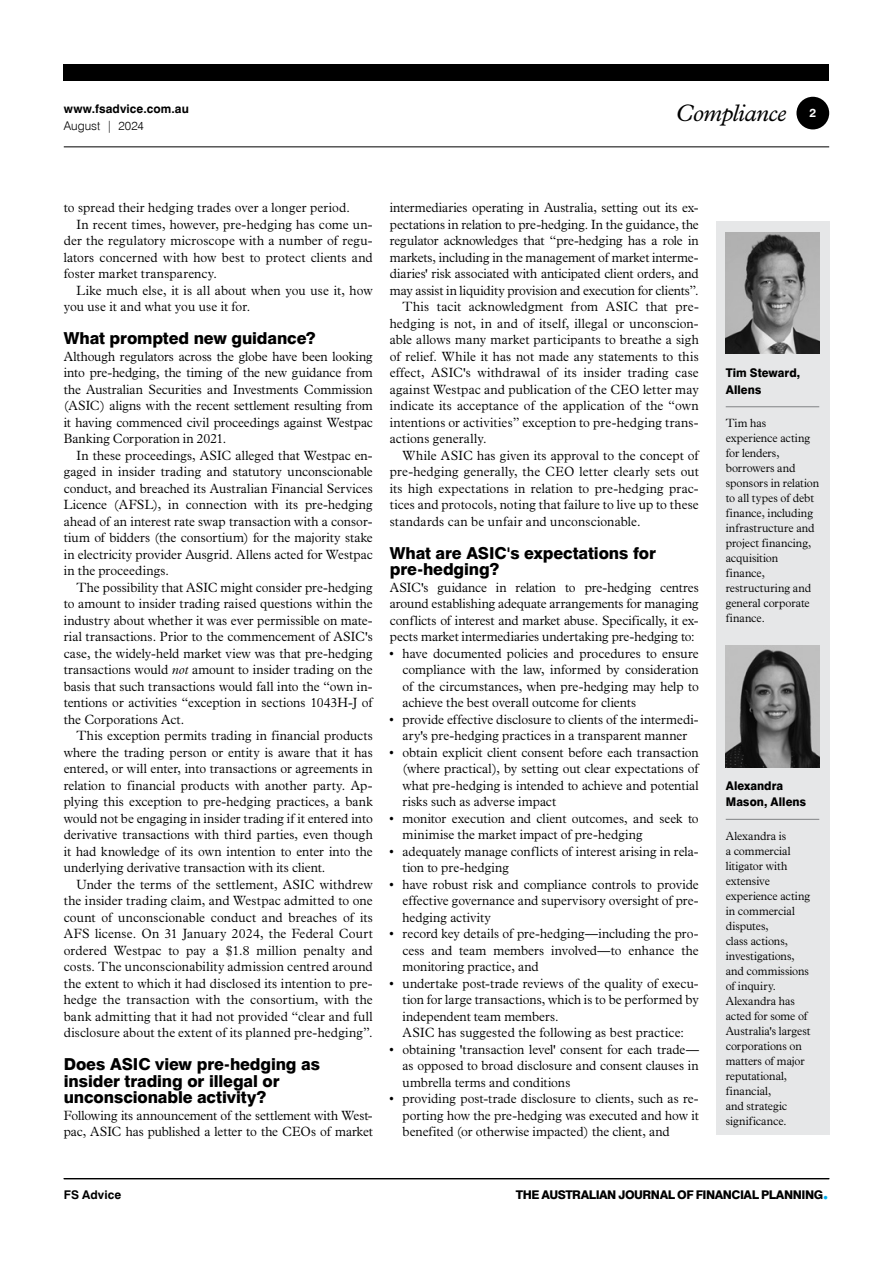
<style>
.page{position:relative;width:893px;height:1263px;background:#fff}
.page>*{position:absolute;margin:0;border:0;box-sizing:border-box;transform-origin:0 0}
.t1{font:italic 24px "Plantin MT Pro";letter-spacing:-.02em;color:#000}
.t2{font:800 16.5px/16.5px "Swiss 721 BT";letter-spacing:-.005em;color:#000}
.t3{font:300 13.5px/16.5px "Plantin MT Pro";letter-spacing:.005em;color:#000;text-align:justify;scale:.95 1}
.t4{font:300 12px/15px "Plantin MT Pro";letter-spacing:-.005em;color:#000;scale:.95 1}
.t5{font:800 12px "Swiss 721 BT";letter-spacing:-.025em;color:#000}
.t6{font:800 12px/16.5px "Swiss 721 BT";letter-spacing:.005em;color:#000;scale:.95 1}
.t7{font:700 12px "Swiss 721 BT";letter-spacing:.01em;color:#000}
.t8{font:300 12px "Swiss 721 BT";letter-spacing:.005em;color:#000}
.t9{font:700 12px "Swiss 721 BT";color:#fff}
.s1{font-style:italic}
.s2{font-weight:900;color:#00aeef}
</style>
<div class="page">
<hr style="left:64px;top:147px;width:765px;height:1px;background:#000">
<div style="left:796px;top:97px;width:33px;height:32px;background:#000;border-radius:50%"></div>
<div style="left:64px;top:64px;width:765px;height:16px;background:#000"></div>
<hr style="left:64px;top:1178px;width:765px;height:1px;background:#000">
<div style="left:716px;top:221px;width:113px;height:913px;background:#e6e7e8"></div>
<img style="left:726px;top:232px;width:93px;height:121px">
<img style="left:726px;top:646px;width:93px;height:121px">
<hr style="left:726px;top:406px;width:93px;height:1px;background:#808285">
<hr style="left:726px;top:819px;width:93px;height:1px;background:#808285">
<p class="t7" style="left:64px;top:102px;width:127px">www.fsadvice.com.au</p>
<p class="t8" style="left:64px;top:118px;width:82px">August | 2024</p>
<h1 class="t1" style="left:676px;top:99px;width:111px">Compliance</h1>
<p class="t9" style="left:809px;top:106px;width:8px">2</p>
<p class="t3" style="left:64px;top:200px;width:303px">to spread their hedging trades over a longer period.</p>
<p class="t3" style="left:77px;top:216px;width:313px">In recent times, however, pre-hedging has come un-</p>
<p class="t3" style="left:64px;top:233px;width:327px">der the regulatory microscope with a number of regu-</p>
<p class="t3" style="left:64px;top:249px;width:327px">lators concerned with how best to protect clients and</p>
<p class="t3" style="left:64px;top:266px;width:163px">foster market transparency.</p>
<p class="t3" style="left:77px;top:282px;width:313px">Like much else, it is all about when you use it, how</p>
<p class="t3" style="left:64px;top:299px;width:198px">you use it and what you use it for.</p>
<p class="t2" style="left:64px;top:330px;width:253px">What prompted new guidance?</p>
<p class="t3" style="left:64px;top:348px;width:327px">Although regulators across the globe have been looking into pre-hedging, the timing of the new guidance from the Australian Securities and Investments Commission (ASIC) aligns with the recent settlement resulting from it having commenced civil proceedings against Westpac Banking Corporation in 2021.</p>
<p class="t3" style="left:64px;top:447px;width:327px;text-indent:13px">In these proceedings, ASIC alleged that Westpac en&shy;gaged in insider trading and statutory unconscionable conduct, and breached its Australian Financial Services Licence (AFSL), in connection with its pre-hedging ahead of an interest rate swap transaction with a consor&shy;tium of bidders (the consortium) for the majority stake in electricity provider Ausgrid. Allens acted for Westpac in the proceedings.</p>
<p class="t3" style="left:64px;top:579px;width:327px;text-indent:13px">The possibility that ASIC might consider pre-hedging to amount to insider trading raised questions within the industry about whether it was ever permissible on mate&shy;rial transactions. Prior to the commencement of ASIC's case, the widely-held market view was that pre-hedging transactions would <span class="s1">not</span> amount to insider trading on the basis that such transactions would fall into the “own in&shy;tentions or activities “exception in sections 1043H-J of the Corporations Act.</p>
<p class="t3" style="left:64px;top:728px;width:327px;text-indent:13px">This exception permits trading in financial products where the trading person or entity is aware that it has entered, or will enter, into transactions or agreements in relation to financial products with another party. Ap&shy;plying this exception to pre-hedging practices, a bank would not be engaging in insider trading if it entered into derivative transactions with third parties, even though it had knowledge of its own intention to enter into the underlying derivative transaction with its client.</p>
<p class="t3" style="left:64px;top:876px;width:327px;text-indent:13px">Under the terms of the settlement, ASIC withdrew the insider trading claim, and Westpac admitted to one count of unconscionable conduct and breaches of its AFS license. On 31 January 2024, the Federal Court ordered Westpac to pay a $1.8 million penalty and costs. The unconscionability admission centred around the extent to which it had disclosed its intention to pre&shy;hedge the transaction with the consortium, with the bank admitting that it had not provided “clear and full disclosure about the extent of its planned pre-hedging”.</p>
<p class="t2" style="left:64px;top:1056px;width:258px">Does ASIC view pre-hedging as insider trading or illegal or unconscionable activity?</p>
<p class="t3" style="left:64px;top:1107px;width:327px">Following its announcement of the settlement with West&shy;pac, ASIC has published a letter to the CEOs of market</p>
<p class="t3" style="left:390px;top:200px;width:327px">intermediaries operating in Australia, setting out its ex-</p>
<p class="t3" style="left:390px;top:216px;width:327px">pectations in relation to pre-hedging. In the guidance, the</p>
<p class="t3" style="left:390px;top:233px;width:327px">regulator acknowledges that “pre-hedging has a role in</p>
<p class="t3" style="left:390px;top:249px;width:327px">markets, including in the management of market interme-</p>
<p class="t3" style="left:390px;top:266px;width:327px">diaries' risk associated with anticipated client orders, and</p>
<p class="t3" style="left:390px;top:282px;width:327px">may assist in liquidity provision and execution for clients”.</p>
<p class="t3" style="left:403px;top:299px;width:313px">This tacit acknowledgment from ASIC that pre-</p>
<p class="t3" style="left:390px;top:315px;width:327px">hedging is not, in and of itself, illegal or unconscion-</p>
<p class="t3" style="left:390px;top:332px;width:327px">able allows many market participants to breathe a sigh</p>
<p class="t3" style="left:390px;top:348px;width:327px">of relief. While it has not made any statements to this</p>
<p class="t3" style="left:390px;top:365px;width:327px">effect, ASIC's withdrawal of its insider trading case</p>
<p class="t3" style="left:390px;top:381px;width:327px">against Westpac and publication of the CEO letter may</p>
<p class="t3" style="left:390px;top:398px;width:327px">indicate its acceptance of the application of the “own</p>
<p class="t3" style="left:390px;top:414px;width:327px">intentions or activities” exception to pre-hedging trans-</p>
<p class="t3" style="left:390px;top:431px;width:103px">actions generally.</p>
<p class="t3" style="left:403px;top:447px;width:313px">While ASIC has given its approval to the concept of</p>
<p class="t3" style="left:390px;top:464px;width:327px">pre-hedging generally, the CEO letter clearly sets out</p>
<p class="t3" style="left:390px;top:480px;width:327px">its high expectations in relation to pre-hedging prac-</p>
<p class="t3" style="left:390px;top:497px;width:327px">tices and protocols, noting that failure to live up to these</p>
<p class="t3" style="left:390px;top:513px;width:266px">standards can be unfair and unconscionable.</p>
<p class="t2" style="left:390px;top:545px;width:268px">What are ASIC's expectations for pre-hedging?</p>
<p class="t3" style="left:390px;top:579px;width:327px">ASIC's guidance in relation to pre-hedging centres around establishing adequate arrangements for managing conflicts of interest and market abuse. Specifically, it ex&shy;pects market intermediaries undertaking pre-hedging to:</p>
<p class="t3" style="left:403px;top:645px;width:313px;text-indent:-13px">• have documented policies and procedures to ensure compliance with the law, informed by consideration of the circumstances, when pre-hedging may help to achieve the best overall outcome for clients</p>
<p class="t3" style="left:390px;top:711px;width:327px;text-align:center">• provide effective disclosure to clients of the intermedi&shy;ary's pre-hedging practices in a transparent manner</p>
<p class="t3" style="left:403px;top:744px;width:313px;text-indent:-13px">• obtain explicit client consent before each transaction (where practical), by setting out clear expectations of what pre-hedging is intended to achieve and potential risks such as adverse impact</p>
<p class="t3" style="left:403px;top:810px;width:313px;text-indent:-13px">• monitor execution and client outcomes, and seek to minimise the market impact of pre-hedging</p>
<p class="t3" style="left:403px;top:843px;width:313px;text-indent:-13px">• adequately manage conflicts of interest arising in rela&shy;tion to pre-hedging</p>
<p class="t3" style="left:403px;top:876px;width:313px;text-indent:-13px">• have robust risk and compliance controls to provide effective governance and supervisory oversight of pre&shy;hedging activity</p>
<p class="t3" style="left:403px;top:926px;width:313px;text-indent:-13px">• record key details of pre-hedging—including the pro&shy;cess and team members involved—to enhance the monitoring practice, and</p>
<p class="t3" style="left:403px;top:975px;width:313px;text-align:left;text-indent:-13px">• undertake post-trade reviews of the quality of execu&shy;tion for large transactions, which is to be performed by independent team members.<br>ASIC has suggested the following as best practice:</p>
<p class="t3" style="left:403px;top:1041px;width:313px;text-indent:-13px">• obtaining 'transaction level' consent for each trade— as opposed to broad disclosure and consent clauses in umbrella terms and conditions</p>
<p class="t3" style="left:403px;top:1091px;width:313px;text-indent:-13px">• providing post-trade disclosure to clients, such as re&shy;porting how the pre-hedging was executed and how it benefited (or otherwise impacted) the client, and</p>
<p class="t6" style="left:726px;top:365px;width:80px">Tim Steward,<br>Allens</p>
<p class="t4" style="left:726px;top:416px;width:100px">Tim has experience acting for lenders, borrowers and sponsors in relation to all types of debt finance, including infrastructure and project financing, acquisition finance, restructuring and general corporate finance.</p>
<p class="t6" style="left:726px;top:777px;width:86px">Alexandra<br>Mason, Allens</p>
<p class="t4" style="left:726px;top:828px;width:91px">Alexandra is<br>a commercial litigator with extensive experience acting in commercial disputes,<br>class actions, investigations, and commissions of inquiry.<br>Alexandra has acted for some of<br>Australia's largest corporations on matters of major reputational, financial,<br>and strategic significance.</p>
<p class="t7" style="left:64px;top:1187px;width:59px">FS Advice</p>
<p class="t5" style="left:516px;top:1187px;width:315px">THE AUSTRALIAN JOURNAL OF FINANCIAL PLANNING<span class="s2">•</span></p>
</div>
